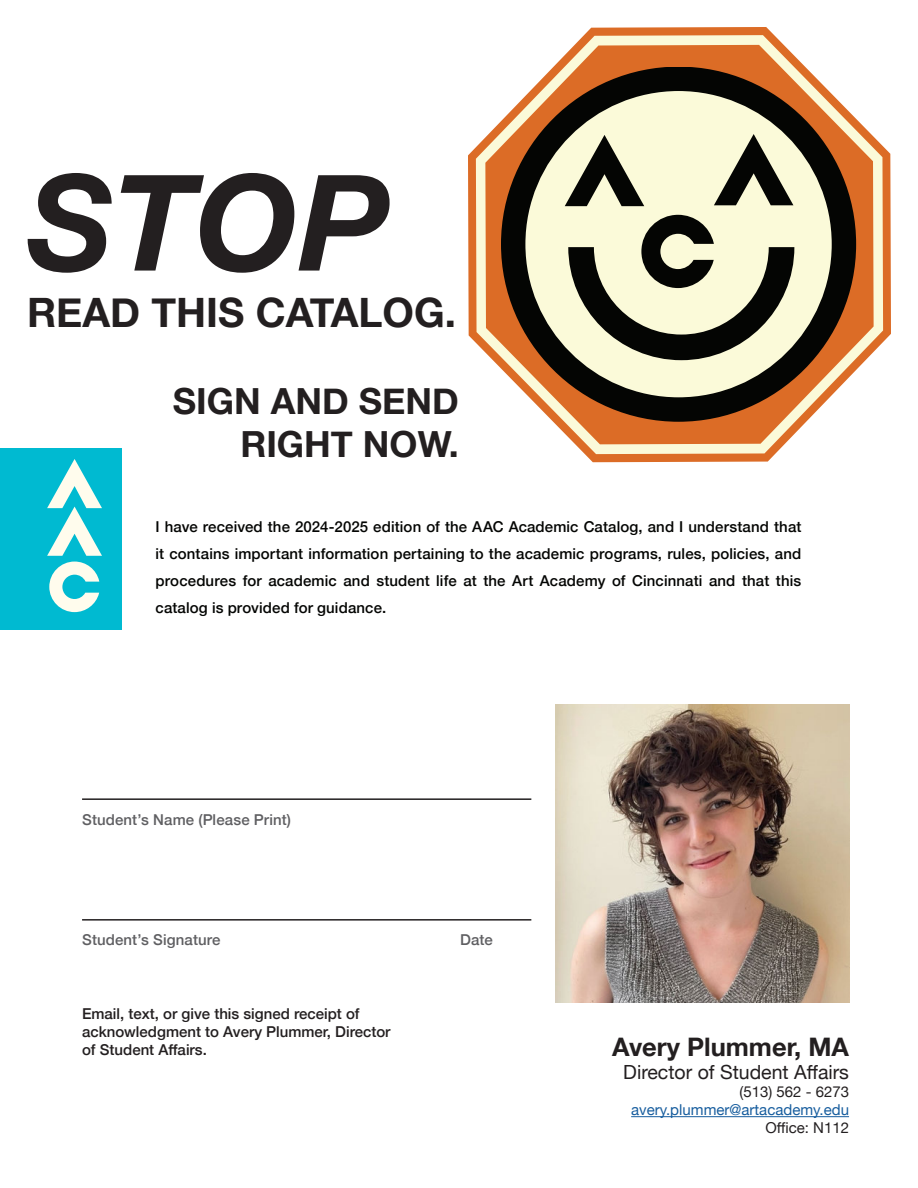
<style>
.page{position:relative;width:918px;height:1188px;background:#fff}
.page>*{position:absolute;margin:0;border:0;box-sizing:border-box;transform-origin:0 0}
.t1{font:italic 700 133.5px "Helvetica Neue";color:#231f20}
.t2{font:700 40.5px "Helvetica Neue";color:#231f20}
.t3{font:700 36px "Helvetica Neue";color:#231f20}
.t4{font:700 25.5px "Helvetica Neue";color:#231f20}
.t5{font:19.5px "Helvetica Neue";color:#231f20}
.t6{font:500 15px/27px "Helvetica Neue";letter-spacing:.01em;color:#040503;text-align:justify}
.t7{font:500 15px/18px "Helvetica Neue";color:#231f20}
.t8{font:500 15px "Helvetica Neue";letter-spacing:.01em;color:#5f5f62}
.t9{font:15px "Helvetica Neue";color:#175d9e}
.t10{font:15px "Helvetica Neue";color:#231f20}
</style>
<div class="page">
<hr style="left:82px;top:798px;width:449px;height:2px;background:#231f20">
<hr style="left:82px;top:919px;width:449px;height:2px;background:#231f20">
<img style="left:555px;top:704px;width:294px;height:299px">
<hr style="left:631px;top:1116px;width:218px;height:1px;background:#175d9e">
<div style="left:0;top:448px;width:121px;height:181px;background:#00bad1"></div>
<svg style="left:47px;top:459px;width:55px;height:97px"></svg>
<svg style="left:49px;top:562px;width:50px;height:50px"></svg>
<svg style="left:468px;top:27px;width:423px;height:435px"></svg>
<svg style="left:476px;top:35px;width:407px;height:419px"></svg>
<svg style="left:485px;top:45px;width:389px;height:399px;fill:#dc6c26"></svg>
<svg style="left:501px;top:67px;width:355px;height:355px;background:#a69175"></svg>
<svg style="left:568px;top:215px;width:226px;height:145px;background:#a7a690"></svg>
<p class="t1" style="left:27px;top:118px;width:362px">STOP</p>
<p class="t2" style="left:27px;top:281px;width:431px">READ THIS CATALOG.</p>
<p class="t3" style="left:173px;top:373px;width:288px">SIGN AND SEND</p>
<p class="t3" style="left:240px;top:416px;width:220px">RIGHT NOW.</p>
<p class="t6" style="left:156px;top:512px;width:647px">I have received the 2024-2025 edition of the AAC Academic Catalog, and I understand that it contains important information pertaining to the academic programs, rules, policies, and procedures for academic and student life at the Art Academy of Cincinnati and that this catalog is provided for guidance.</p>
<p class="t8" style="left:82px;top:808px;width:210px">Student’s Name (Please Print)</p>
<p class="t8" style="left:82px;top:928px;width:140px">Student’s Signature</p>
<p class="t8" style="left:460px;top:928px;width:34px">Date</p>
<p class="t7" style="left:82px;top:1004px;width:310px">Email, text, or give this signed receipt of acknowledgment to Avery Plummer, Director of Student Affairs.</p>
<p class="t4" style="left:612px;top:1027px;width:239px">Avery Plummer, MA</p>
<p class="t5" style="left:623px;top:1058px;width:227px">Director of Student Affairs</p>
<p class="t10" style="left:740px;top:1081px;width:111px">(513) 562 - 6273</p>
<p class="t9" style="left:631px;top:1099px;width:219px">avery.plummer@artacademy.edu</p>
<p class="t10" style="left:765px;top:1117px;width:85px">Office: N112</p>
</div>
